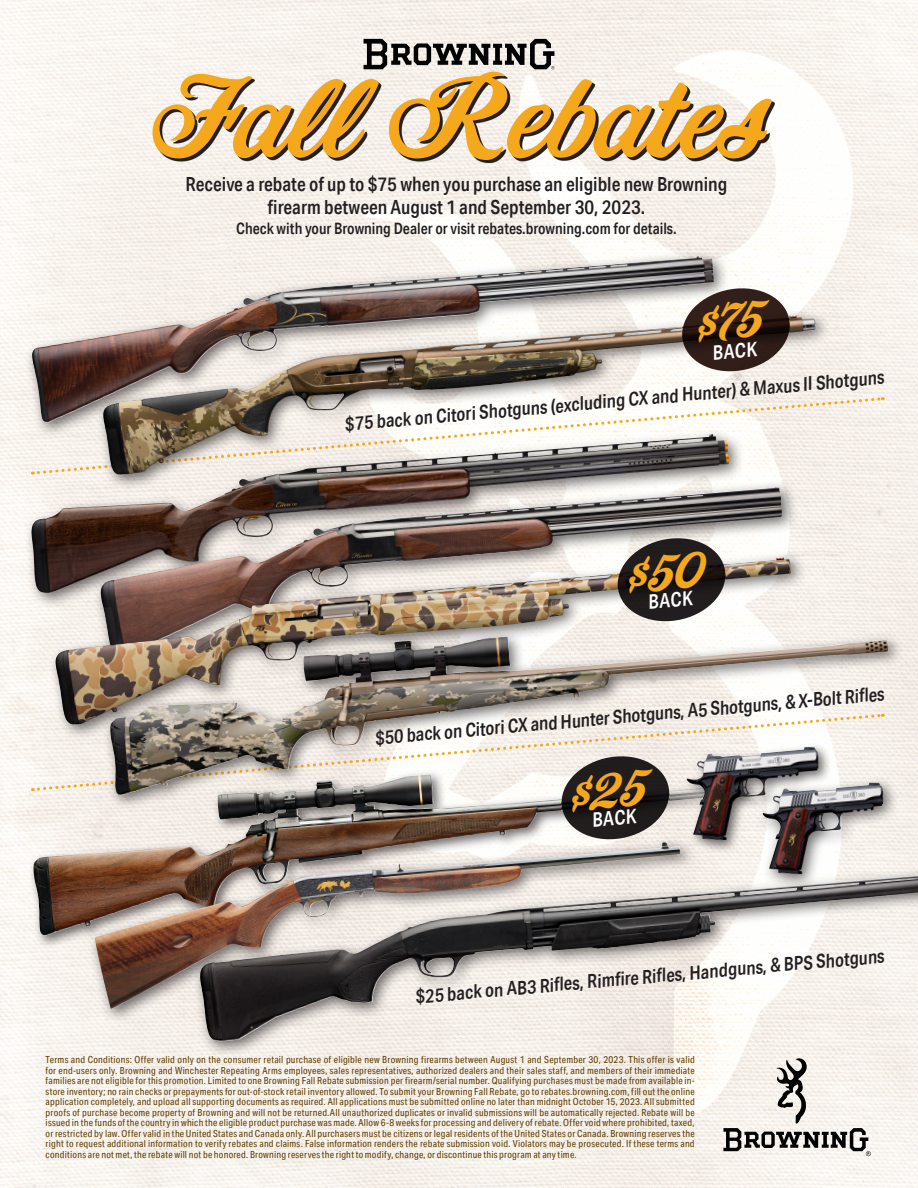
<style>
.page{position:relative;width:918px;height:1188px;background:#fff}
.page>*{position:absolute;margin:0;border:0;box-sizing:border-box;transform-origin:0 0}
.t1{font:104.55px "Corner Store JF";color:#f5a81c}
.t2{font:500 19.95px "Aktiv Grotesk Cd";color:#fff}
.t3{font:500 19.5px/22.5px "Aktiv Grotesk Cd";color:#231f20;text-align:center}
.t4{font:500 18.9px "Aktiv Grotesk Cd";color:#231f20}
.t5{font:500 15.75px "Aktiv Grotesk Cd";color:#231f20}
.t6{font:9.75px/10.5px "Aktiv Grotesk Cd";letter-spacing:.02em;color:#5e3d00;text-align:justify}
</style>
<div class="page">
<img style="left:0;top:0;width:918px;height:1188px">
<svg style="left:35px;top:712px;width:67px;height:57px"></svg>
<img style="left:31px;top:439px;width:64px;height:154px">
<img style="left:100px;top:491px;width:674px;height:58px">
<div style="left:48px;top:549px;width:760px;height:192px;background:#231f20;opacity:.65"></div>
<img style="left:55px;top:557px;width:728px;height:168px">
<div style="left:102px;top:629px;width:803px;height:183px;background:#231f20;opacity:.65"></div>
<img style="left:303px;top:637px;width:204px;height:65px">
<svg style="left:723px;top:1058px;width:148px;height:98px"></svg>
<svg style="left:155px;top:74px;width:620px;height:89px"></svg>
<div style="left:28px;top:769px;width:768px;height:180px;background:#231f20;opacity:.65"></div>
<img style="left:33px;top:774px;width:398px;height:162px">
<div style="left:87px;top:834px;width:610px;height:192px;background:#231f20;opacity:.65"></div>
<img style="left:95px;top:842px;width:586px;height:167px">
<div style="left:192px;top:866px;width:726px;height:192px;background:#231f20;opacity:.65"></div>
<img style="left:200px;top:879px;width:680px;height:162px">
<svg style="left:35px;top:396px;width:848px;height:80px"></svg>
<div style="left:24px;top:248px;width:707px;height:191px;background:#231f20;opacity:.65"></div>
<img style="left:32px;top:256px;width:664px;height:167px">
<div style="left:95px;top:307px;width:737px;height:184px;background:#231f20;opacity:.65"></div>
<img style="left:103px;top:315px;width:693px;height:161px">
<svg style="left:364px;top:39px;width:190px;height:30px;background:#8a8683"></svg>
<div style="left:755px;top:775px;width:145px;height:116px;background:#231f20;opacity:.65"></div>
<img style="left:833px;top:783px;width:37px;height:30px">
<div style="left:682px;top:742px;width:151px;height:113px;background:#231f20;opacity:.65"></div>
<img style="left:697px;top:747px;width:108px;height:32px">
<svg style="left:682px;top:284px;width:108px;height:92px;background:#665854"></svg>
<svg style="left:618px;top:534px;width:107px;height:92px;background:#5b5756"></svg>
<svg style="left:562px;top:752px;width:107px;height:92px;background:#5c5756"></svg>
<p class="t1" style="left:151px;top:42px;width:618px">Fall Rebates</p>
<p class="t3" style="left:186px;top:173px;width:543px">Receive a rebate of up to $75 when you purchase an eligible new Browning firearm between August 1 and September 30, 2023.</p>
<p class="t5" style="left:236px;top:219px;width:442px">Check with your Browning Dealer or visit rebates.browning.com for details.</p>
<p class="t2" style="left:711px;top:341px;width:46px;rotate:-5deg">BACK</p>
<p class="t4" style="left:344px;top:413px;width:543px;rotate:-5deg">$75 back on Citori Shotguns (excluding CX and Hunter) &amp; Maxus II Shotguns</p>
<p class="t2" style="left:647px;top:590px;width:46px;rotate:-5deg">BACK</p>
<p class="t4" style="left:374px;top:727px;width:512px;rotate:-5deg">$50 back on Citori CX and Hunter Shotguns, A5 Shotguns, &amp; X-Bolt Rifl es</p>
<p class="t2" style="left:591px;top:808px;width:46px;rotate:-5deg">BACK</p>
<p class="t4" style="left:414px;top:985px;width:472px;rotate:-5deg">$25 back on AB3 Rifl es, Rimfi re Rifl es, Handguns, &amp; BPS Shotguns</p>
<p class="t6" style="left:46px;top:1054px;width:651px">Terms and Conditions: Offer valid only on the consumer retail purchase of eligible new Browning firearms between August 1 and September 30, 2023. This offer is valid for end-users only. Browning and Winchester Repeating Arms employees, sales representatives, authorized dealers and their sales staff, and members of their immediate families are not eligible for this promotion. Limited to one Browning Fall Rebate submission per firearm/serial number. Qualifying purchases must be made from available in&shy;store inventory; no rain checks or prepayments for out-of-stock retail inventory allowed. To submit your Browning Fall Rebate, go to rebates.browning.com, fill out the online application completely, and upload all supporting documents as required. All applications must be submitted online no later than midnight October 15, 2023. All submitted proofs of purchase become property of Browning and will not be returned.All unauthorized duplicates or invalid submissions will be automatically rejected. Rebate will be issued in the funds of the country in which the eligible product purchase was made. Allow 6-8 weeks for processing and delivery of rebate. Offer void where prohibited, taxed, or restricted by law. Offer valid in the United States and Canada only. All purchasers must be citizens or legal residents of the United States or Canada. Browning reserves the right to request additional information to verify rebates and claims. False information renders the rebate submission void. Violators may be prosecuted. If these terms and conditions are not met, the rebate will not be honored. Browning reserves the right to modify, change, or discontinue this program at any time.</p>
</div>
